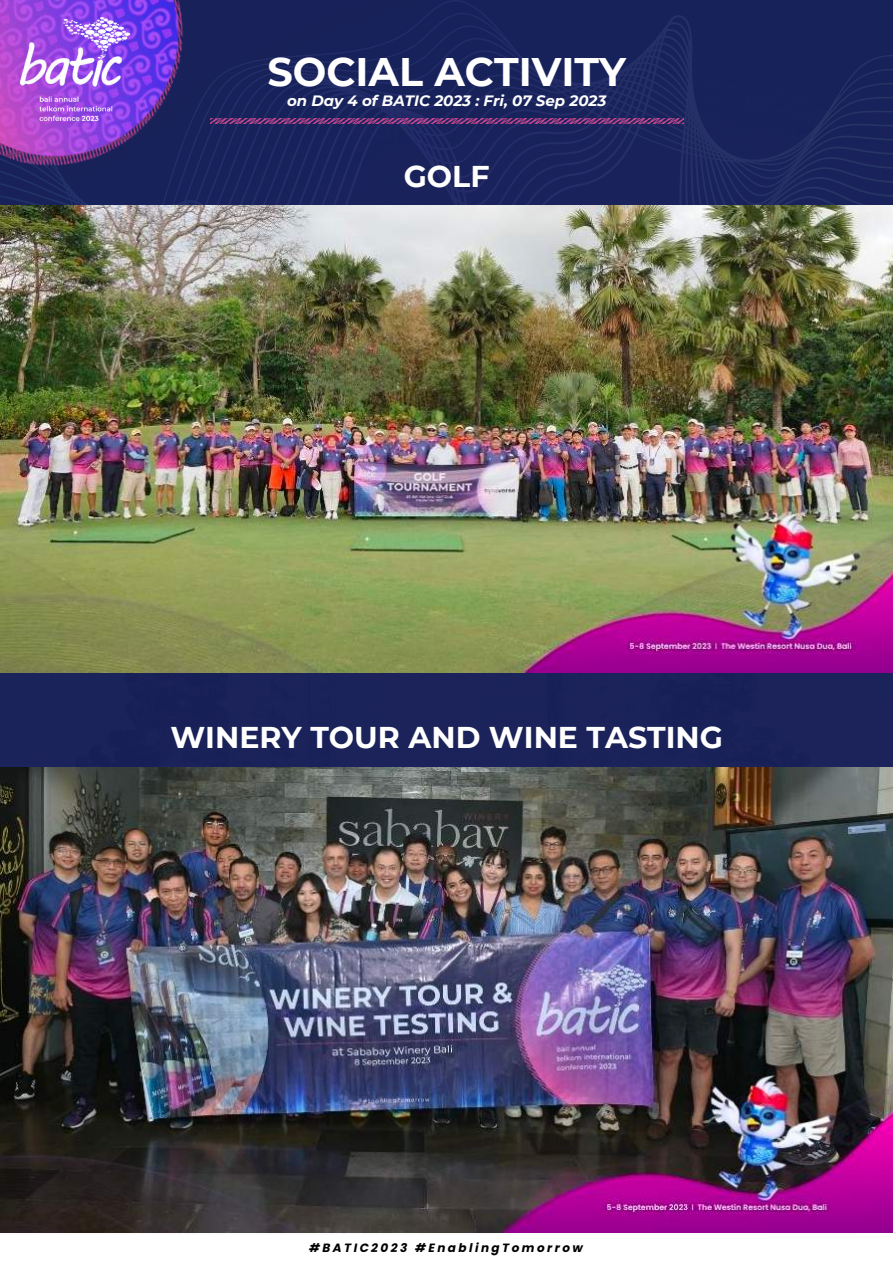
<style>
.page{position:relative;width:893px;height:1264px;background:#fff}
.page>*{position:absolute;margin:0;border:0;box-sizing:border-box;transform-origin:0 0}
.t1{font:700 39.75px "Montserrat";color:#fff}
.t2{font:700 30px "Montserrat";color:#fff}
.t3{font:italic 700 15px "Montserrat";color:#fff}
.t4{font:italic 700 12px "Poppins";letter-spacing:.205em;color:#000}
</style>
<div class="page">
<div style="left:0;top:0;width:892px;height:1263px;background:#1a235a"></div>
<svg style="left:224px;top:0;width:668px;height:205px"></svg>
<img style="left:0;top:73px;width:224px;height:132px">
<img style="left:0;top:0;width:217px;height:195px">
<img style="left:16px;top:11px;width:119px;height:119px">
<div style="left:0;top:1232px;width:892px;height:31px;background:#fff"></div>
<img style="left:0;top:205px;width:892px;height:467px">
<img style="left:0;top:767px;width:892px;height:465px">
<img style="left:210px;top:118px;width:473px;height:6px">
<h1 class="t1" style="left:267px;top:47px;width:360px">SOCIAL ACTIVITY</h1>
<p class="t3" style="left:287px;top:91px;width:321px">on Day 4 of BATIC 2023 : Fri, 07 Sep 2023</p>
<h2 class="t2" style="left:404px;top:158px;width:87px">GOLF</h2>
<h2 class="t2" style="left:170px;top:719px;width:554px">WINERY TOUR AND WINE TASTING</h2>
<p class="t4" style="left:309px;top:1239px;width:275px">#BATIC2023 #EnablingTomorrow</p>
</div>
